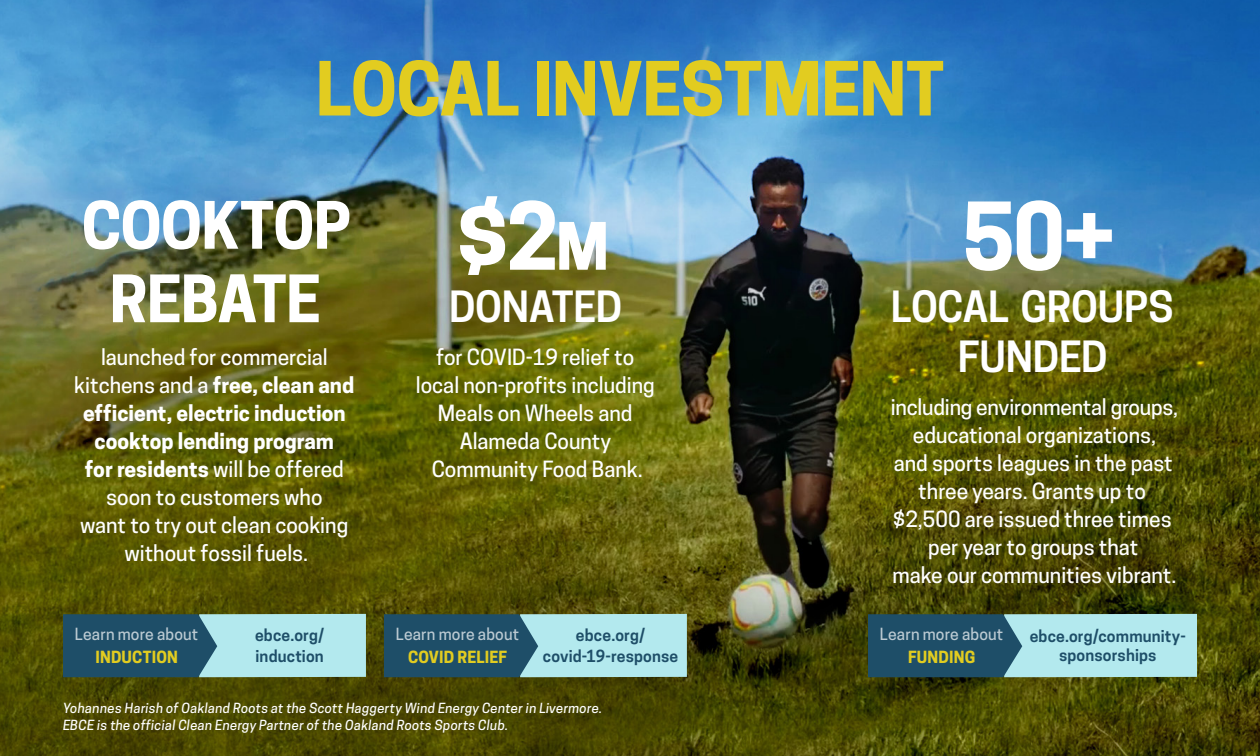
<style>
.page{position:relative;width:1260px;height:756px;background:#fff}
.page>*{position:absolute;margin:0;border:0;box-sizing:border-box;transform-origin:0 0}
.t1{font:700 87.5px "Cooper Hewitt";color:#fff}
.t2{font:700 70px "Cooper Hewitt";letter-spacing:-.01em;color:#e2cc20}
.t3{font:700 61.25px/73.5px "Cooper Hewitt";letter-spacing:-.015em;color:#fff;text-align:center}
.t4{font:600 40.43px "Cooper Hewitt";letter-spacing:-.005em;color:#fff}
.t5{font:500 21px/28px "Cooper Hewitt";color:#fff;text-align:center}
.Callout{font:600 15.75px/21px "Cooper Hewitt";letter-spacing:.01em;color:#1e4e68;text-align:center}
.t6{font:500 15.75px "Cooper Hewitt";letter-spacing:.015em;color:#bbcad2}
.t7{font:700 15.75px "Cooper Hewitt";letter-spacing:.01em;color:#e2cc20}
.t8{font:italic 500 13.12px/17.5px "Cooper Hewitt";letter-spacing:.025em;color:#fff}
.s1{font-weight:700}
.s2{font-size:61.25px}
</style>
<div class="page">
<img style="left:0;top:0;width:1260px;height:756px">
<div style="left:520px;top:614px;width:167px;height:63px;background:#b3e9ee"></div>
<svg style="left:384px;top:614px;width:154px;height:63px;background:#26566f"></svg>
<div style="left:199px;top:614px;width:167px;height:63px;background:#b3e9ee"></div>
<svg style="left:63px;top:614px;width:154px;height:63px;background:#26566f"></svg>
<div style="left:1004px;top:614px;width:193px;height:63px;background:#b3e9ee"></div>
<svg style="left:868px;top:614px;width:154px;height:63px;background:#26566f"></svg>
<p class="t2" style="left:316px;top:48px;width:630px">LOCAL INVESTMENT</p>
<p class="t3" style="left:82px;top:189px;width:271px">COOKTOP<br>REBATE</p>
<p class="t5" style="left:74px;top:343px;width:282px">launched for commercial kitchens and a <span class="s1">free, clean and efficient, electric induction cooktop lending program<br>for residents</span> will be offered soon to customers who<br>want to try out clean cooking without fossil fuels.</p>
<p class="t1" style="left:456px;top:185px;width:154px">$2<span class="s2">M</span></p>
<p class="t4" style="left:449px;top:283px;width:175px">DONATED</p>
<p class="t5" style="left:416px;top:343px;width:240px">for COVID-19 relief to local non-profits including<br>Meals on Wheels and<br>Alameda County<br>Community Food Bank.</p>
<p class="t1" style="left:963px;top:185px;width:154px">50+</p>
<p class="t4" style="left:891px;top:283px;width:284px">LOCAL GROUPS</p>
<p class="t4" style="left:958px;top:333px;width:152px">FUNDED</p>
<p class="t5" style="left:891px;top:393px;width:289px">including environmental groups, educational organizations,<br>and sports leagues in the past three years. Grants up to $2,500 are issued three times per year to groups that<br>make our communities vibrant.</p>
<p class="t6" style="left:75px;top:625px;width:125px">Learn more about</p>
<p class="t7" style="left:95px;top:648px;width:84px">INDUCTION</p>
<p class="Callout" style="left:255px;top:625px;width:71px;text-align:left">ebce.org/ induction</p>
<p class="t6" style="left:396px;top:625px;width:125px">Learn more about</p>
<p class="t7" style="left:408px;top:648px;width:101px">COVID RELIEF</p>
<p class="Callout" style="left:543px;top:625px;width:137px">ebce.org/ covid-19-response</p>
<p class="t6" style="left:880px;top:625px;width:125px">Learn more about</p>
<p class="t7" style="left:908px;top:648px;width:69px">FUNDING</p>
<p class="Callout" style="left:1030px;top:626px;width:158px;line-height:19.2px">ebce.org/community&shy;sponsorships</p>
<p class="t8" style="left:63px;top:699px;width:541px">Yohannes Harish of Oakland Roots at the Scott Haggerty Wind Energy Center in Livermore.<br>EBCE is the official Clean Energy Partner of the Oakland Roots Sports Club.</p>
</div>
